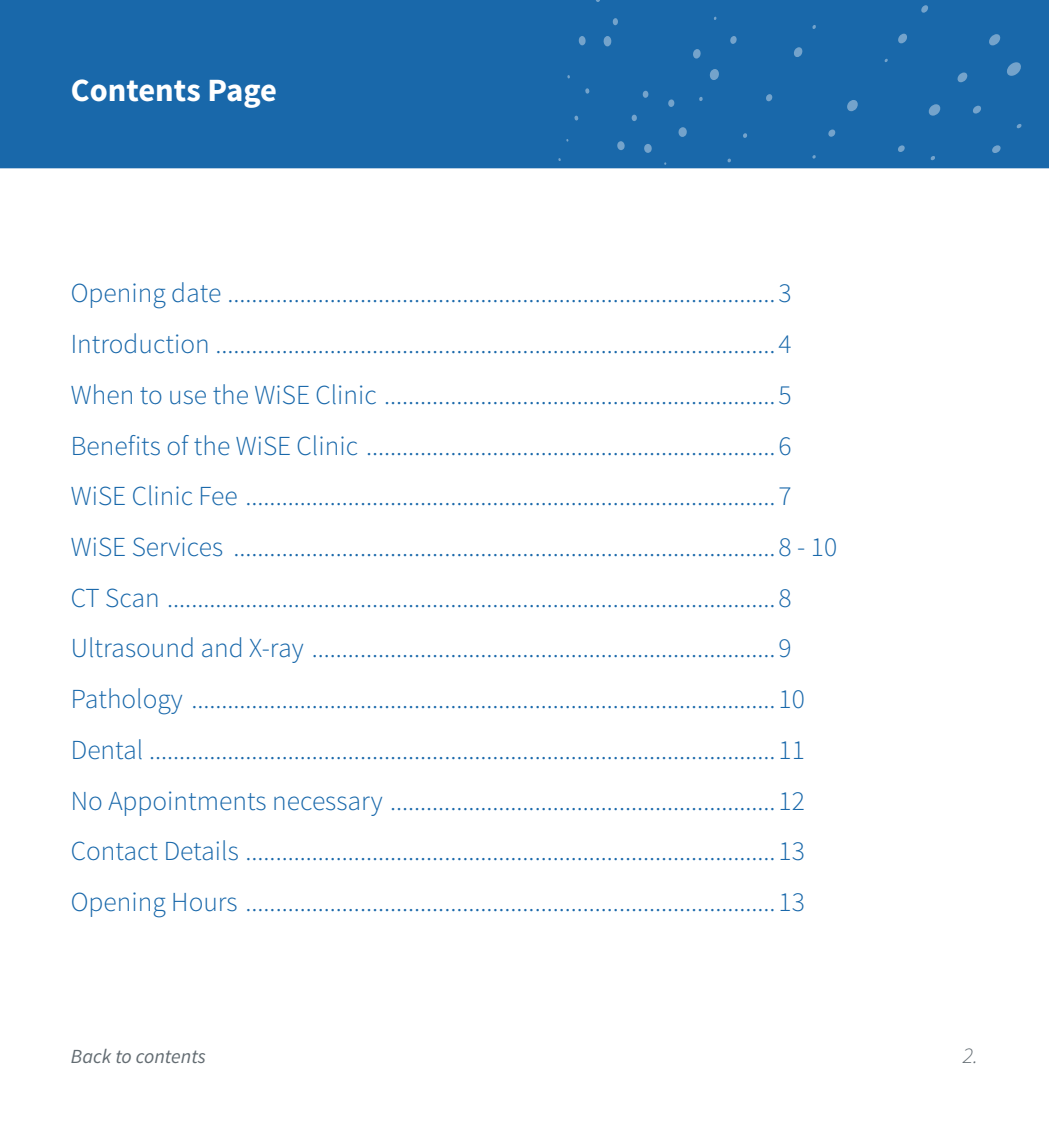
<style>
.page{position:relative;width:1049px;height:1134px;background:#fff}
.page>*{position:absolute;margin:0;border:0;box-sizing:border-box;transform-origin:0 0}
.t1{font:700 32.5px "Source Sans Pro";color:#fff}
.t2{font:300 27.5px/50.8px "Source Sans Pro";color:#1968aa}
.t3{font:italic 300 22.5px "Source Sans Pro";color:#636c72}
.t4{font:italic 20px "Source Sans Pro";color:#636c72}
</style>
<div class="page">
<div style="left:0;top:0;width:1049px;height:168px;background:#1968aa"></div>
<svg style="left:574px;top:116px;width:4px;height:4px"></svg>
<svg style="left:585px;top:88px;width:5px;height:6px"></svg>
<svg style="left:603px;top:36px;width:9px;height:10px"></svg>
<svg style="left:612px;top:18px;width:6px;height:7px"></svg>
<svg style="left:642px;top:91px;width:7px;height:7px"></svg>
<svg style="left:631px;top:115px;width:6px;height:6px"></svg>
<svg style="left:617px;top:141px;width:8px;height:9px"></svg>
<svg style="left:678px;top:127px;width:9px;height:10px"></svg>
<svg style="left:699px;top:97px;width:4px;height:4px"></svg>
<svg style="left:709px;top:69px;width:10px;height:11px"></svg>
<svg style="left:730px;top:36px;width:7px;height:8px"></svg>
<svg style="left:991px;top:145px;width:10px;height:8px"></svg>
<svg style="left:1016px;top:124px;width:6px;height:4px"></svg>
<svg style="left:930px;top:156px;width:5px;height:4px"></svg>
<svg style="left:972px;top:106px;width:9px;height:8px"></svg>
<svg style="left:1006px;top:62px;width:16px;height:14px"></svg>
<svg style="left:897px;top:145px;width:8px;height:7px"></svg>
<svg style="left:928px;top:104px;width:13px;height:12px"></svg>
<svg style="left:957px;top:73px;width:11px;height:9px"></svg>
<svg style="left:988px;top:34px;width:13px;height:11px"></svg>
<svg style="left:727px;top:159px;width:4px;height:3px"></svg>
<svg style="left:743px;top:133px;width:4px;height:5px"></svg>
<svg style="left:765px;top:94px;width:8px;height:7px"></svg>
<svg style="left:793px;top:47px;width:10px;height:10px"></svg>
<svg style="left:812px;top:25px;width:4px;height:4px"></svg>
<svg style="left:812px;top:155px;width:4px;height:4px"></svg>
<svg style="left:828px;top:129px;width:8px;height:8px"></svg>
<svg style="left:846px;top:100px;width:12px;height:11px"></svg>
<svg style="left:884px;top:59px;width:4px;height:3px"></svg>
<svg style="left:898px;top:34px;width:9px;height:9px"></svg>
<svg style="left:921px;top:5px;width:7px;height:8px"></svg>
<svg style="left:643px;top:144px;width:9px;height:9px"></svg>
<svg style="left:668px;top:99px;width:7px;height:8px"></svg>
<svg style="left:692px;top:49px;width:9px;height:10px"></svg>
<svg style="left:595px;top:0;width:6px;height:2px"></svg>
<svg style="left:578px;top:36px;width:8px;height:9px"></svg>
<p class="t1" style="left:71px;top:69px;width:208px">Contents Page</p>
<p class="t2" style="left:71px;top:268px;width:768px">Opening date ...........................................................................................3<br>Introduction .............................................................................................4<br>When to use the WiSE Clinic .................................................................5<br>Benefits of the WiSE Clinic ....................................................................6<br>WiSE Clinic Fee ........................................................................................7<br>WiSE Services ..........................................................................................8 - 10<br>CT Scan .....................................................................................................8<br>Ultrasound and X-ray .............................................................................9<br>Pathology .................................................................................................10<br>Dental ........................................................................................................11<br>No Appointments necessary ................................................................12<br>Contact Details ........................................................................................13<br>Opening Hours ........................................................................................13</p>
<p class="t4" style="left:71px;top:1044px;width:137px">Back to contents</p>
<p class="t3" style="left:963px;top:1042px;width:17px">2.</p>
</div>
